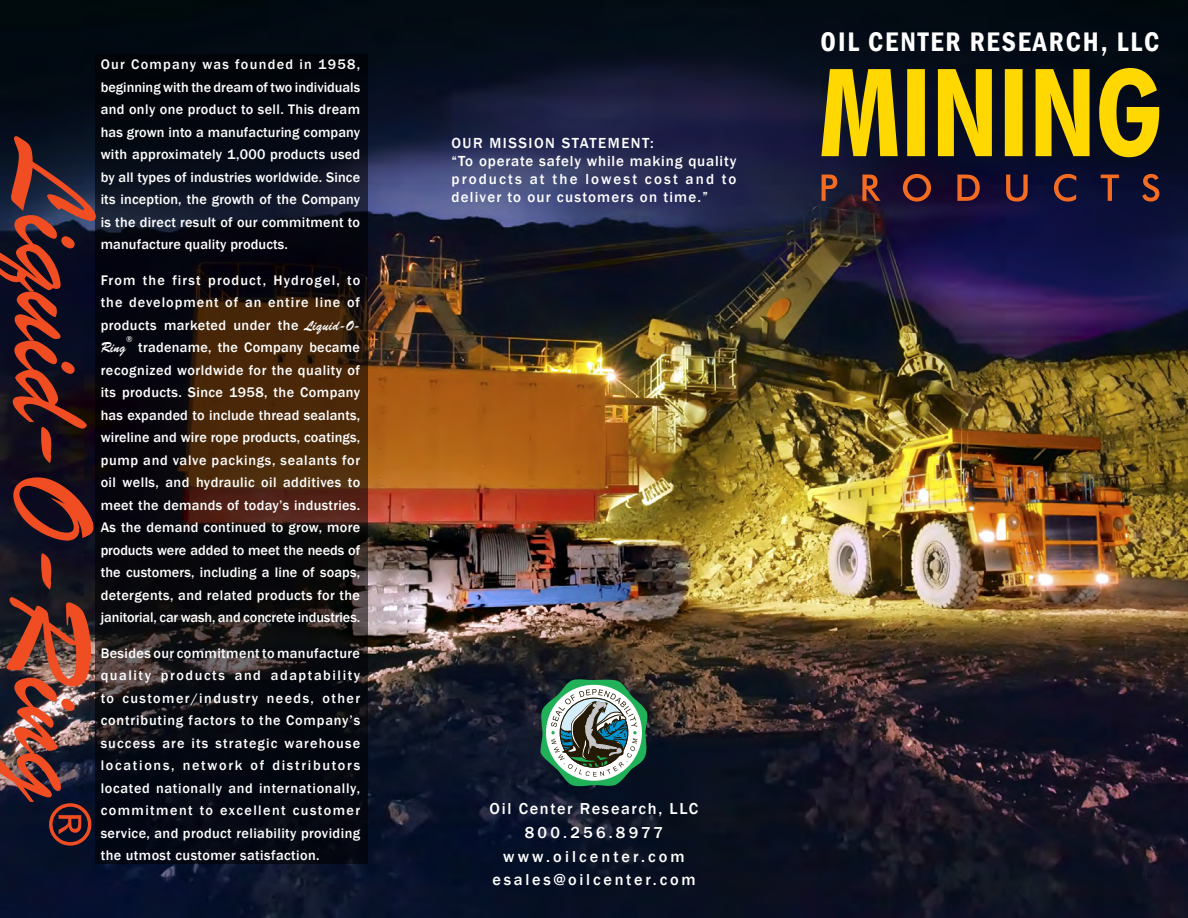
<style>
.page{position:relative;width:1188px;height:918px;background:#fff}
.page>*{position:absolute;margin:0;border:0;box-sizing:border-box;transform-origin:0 0}
.t1{font:124.5px "Brush Script";color:#f04d22}
.t2{font:600 condensed 27.6px "Franklin Gothic";letter-spacing:.07em;color:#fff}
.t3{font:500 16.35px "Franklin Gothic";letter-spacing:.1em;color:#fff}
.t4{font:500 16.35px "Franklin Gothic";letter-spacing:.17em;color:#fff}
.t5{font:500 16.35px "Franklin Gothic";letter-spacing:.19em;color:#fff}
.t6{font:500 16.35px "Franklin Gothic";letter-spacing:.2em;color:#fff}
.t7{font:500 15px/18px "Franklin Gothic";letter-spacing:.1em;color:#fff;text-align:justify}
.t8{font:500 14.25px/22.5px "Franklin Gothic";letter-spacing:.025em;color:#fff;text-align:justify}
.t9{font:8.25px "Brush Script BT";color:#fff;scale:.94 1}
.s1{font-family:"Brush Script BT";font-weight:400}
</style>
<div class="page">
<img style="left:0;top:0;width:1188px;height:918px">
<svg style="left:540px;top:679px;width:108px;height:108px"></svg>
<svg style="left:95px;top:54px;width:272px;height:810px;fill:#07090e"></svg>
<svg style="left:821px;top:68px;width:338px;height:89px"></svg>
<svg style="left:822px;top:174px;width:337px;height:28px"></svg>
<p class="t8" style="left:101px;top:53px;width:261px">Our Company was founded in 1958, beginning with the dream of two individuals and only one product to sell. This dream has grown into a manufacturing company with approximately 1,000 products used by all types of industries worldwide. Since its inception, the growth of the Company is the direct result of our commitment to manufacture quality products.</p>
<p class="t8" style="left:101px;top:269px;width:261px">From the first product, Hydrogel, to the development of an entire line of products marketed under the <span class="s1">Liquid-O-Ring</span></p>
<p class="t1" style="left:129px;top:143px;width:704px;rotate:90deg">Liquid-O-Ring<sup>®</sup></p>
<p class="t9" style="left:126px;top:334px;width:8px">®</p>
<p class="t8" style="left:101px;top:336px;width:261px;text-indent:38px">tradename, the Company became recognized worldwide for the quality of its products. Since 1958, the Company has expanded to include thread sealants, wireline and wire rope products, coatings, pump and valve packings, sealants for oil wells, and hydraulic oil additives to meet the demands of today’s industries.<br>As the demand continued to grow, more products were added to meet the needs of the customers, including a line of soaps, detergents, and related products for the janitorial, car wash, and concrete industries.</p>
<p class="t8" style="left:101px;top:642px;width:261px">Besides our commitment to manufacture quality products and adaptability to customer/industry needs, other contributing factors to the Company’s success are its strategic warehouse locations, network of distributors located nationally and internationally, commitment to excellent customer service, and product reliability providing the utmost customer satisfaction.</p>
<p class="t7" style="left:452px;top:134px;width:204px">OUR MISSION STATEMENT:</p>
<p class="t7" style="left:452px;top:152px;width:286px">“To operate safely while making quality products at the lowest cost and to deliver to our customers on time.”</p>
<p class="t2" style="left:821px;top:24px;width:340px">OIL CENTER RESEARCH, LLC</p>
<p class="t3" style="left:490px;top:799px;width:210px">Oil Center Research, LLC</p>
<p class="t6" style="left:525px;top:822px;width:140px">800.256.8977</p>
<p class="t5" style="left:503px;top:846px;width:183px">www.oilcenter.com</p>
<p class="t4" style="left:492px;top:869px;width:205px">esales@oilcenter.com</p>
</div>
